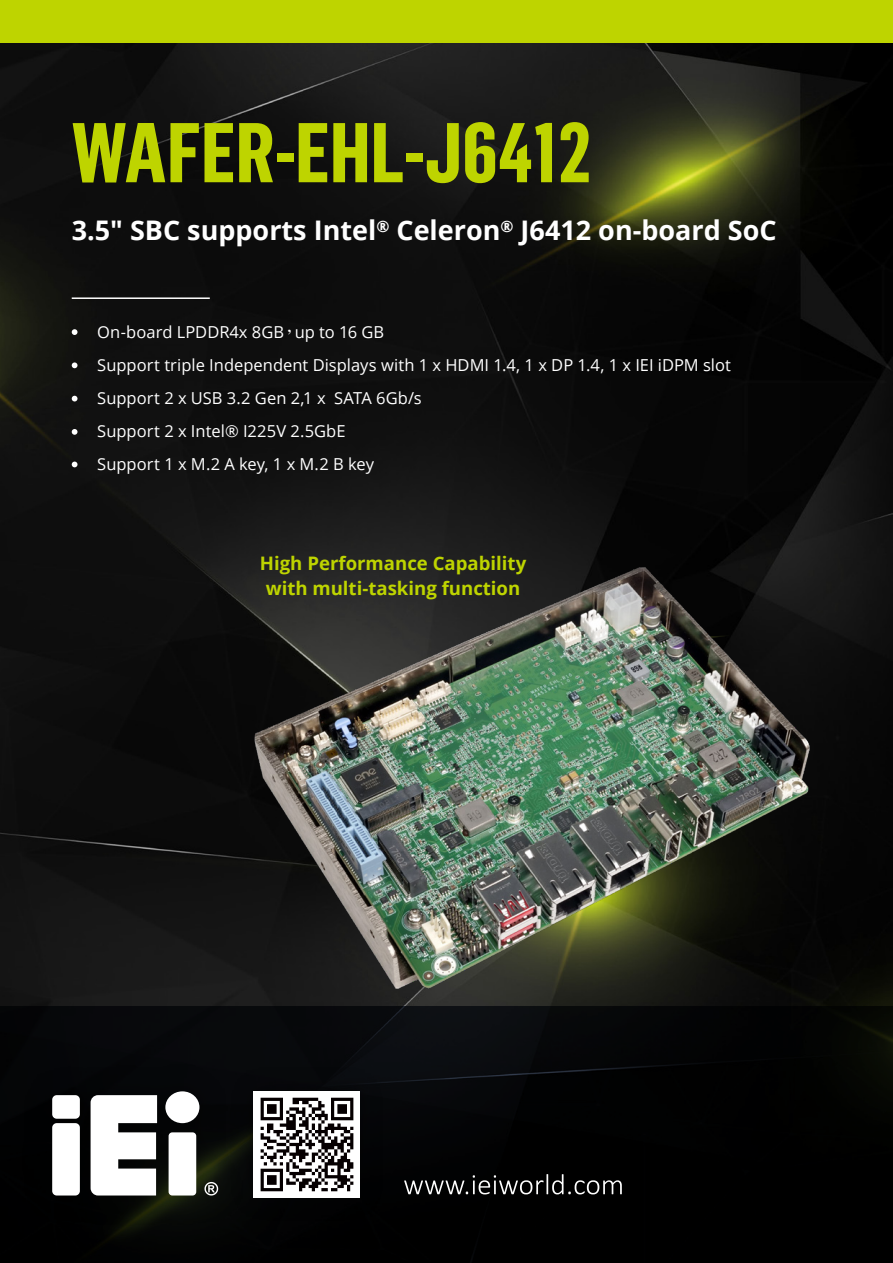
<style>
.page{position:relative;width:893px;height:1263px;background:#fff}
.page>*{position:absolute;margin:0;border:0;box-sizing:border-box;transform-origin:0 0}
.t1{font:700 82.95px "Flama Condensed";color:#bed400}
.t2{font:700 27px "Open Sans";color:#fff}
.t3{font:700 18.6px/24.5px "Open Sans";color:#bed400;text-align:center}
.t4{font:16.5px/33px "Open Sans";color:#fff}
.s1{font-family:"Adobe Ming Std";font-weight:300}
</style>
<div class="page">
<img style="left:0;top:43px;width:893px;height:963px">
<div style="left:0;top:1006px;width:893px;height:257px;background:linear-gradient(to right,#060709,#010201)"></div>
<div style="left:0;top:0;width:893px;height:43px;background:#bed400"></div>
<hr style="left:72px;top:297px;width:138px;height:2px;background:#fff">
<svg style="left:72px;top:329px;width:5px;height:6px"></svg>
<svg style="left:72px;top:362px;width:5px;height:6px"></svg>
<svg style="left:72px;top:396px;width:5px;height:5px"></svg>
<svg style="left:72px;top:429px;width:5px;height:6px"></svg>
<svg style="left:72px;top:462px;width:5px;height:5px"></svg>
<img style="left:259px;top:1060px;width:132px;height:169px">
<img style="left:259px;top:1091px;width:101px;height:107px">
<img style="left:12px;top:1051px;width:247px;height:185px">
<svg style="left:204px;top:1182px;width:14px;height:13px"></svg>
<div style="left:52px;top:1123px;width:28px;height:72px;background:#fff;border-radius:5px"></div>
<div style="left:52px;top:1095px;width:28px;height:24px;background:#fff;border-radius:5px"></div>
<svg style="left:91px;top:1095px;width:66px;height:100px"></svg>
<div style="left:165px;top:1091px;width:34px;height:32px;background:#fff;border-radius:50%"></div>
<div style="left:169px;top:1132px;width:27px;height:63px;background:#fff;border-radius:4px"></div>
<svg style="left:404px;top:1174px;width:218px;height:20px;background:#333"></svg>
<img style="left:229px;top:544px;width:614px;height:475px">
<h1 class="t1" style="left:72px;top:100px;width:521px">WAFER-EHL-J6412</h1>
<h2 class="t2" style="left:72px;top:212px;width:706px">3.5" SBC supports Intel<sup>®</sup> Celeron<sup>®</sup> J6412 on-board SoC</h2>
<p class="t4" style="left:97px;top:315px;width:635px">On-board LPDDR4x 8GB<span class="s1">，</span>up to 16 GB<br>Support triple Independent Displays with 1 x HDMI 1.4, 1 x DP 1.4, 1 x IEI iDPM slot Support 2 x USB 3.2 Gen 2,1 x SATA 6Gb/s<br>Support 2 x Intel® I225V 2.5GbE<br>Support 1 x M.2 A key, 1 x M.2 B key</p>
<p class="t3" style="left:260px;top:551px;width:268px">High Performance Capability with multi-tasking function</p>
</div>
